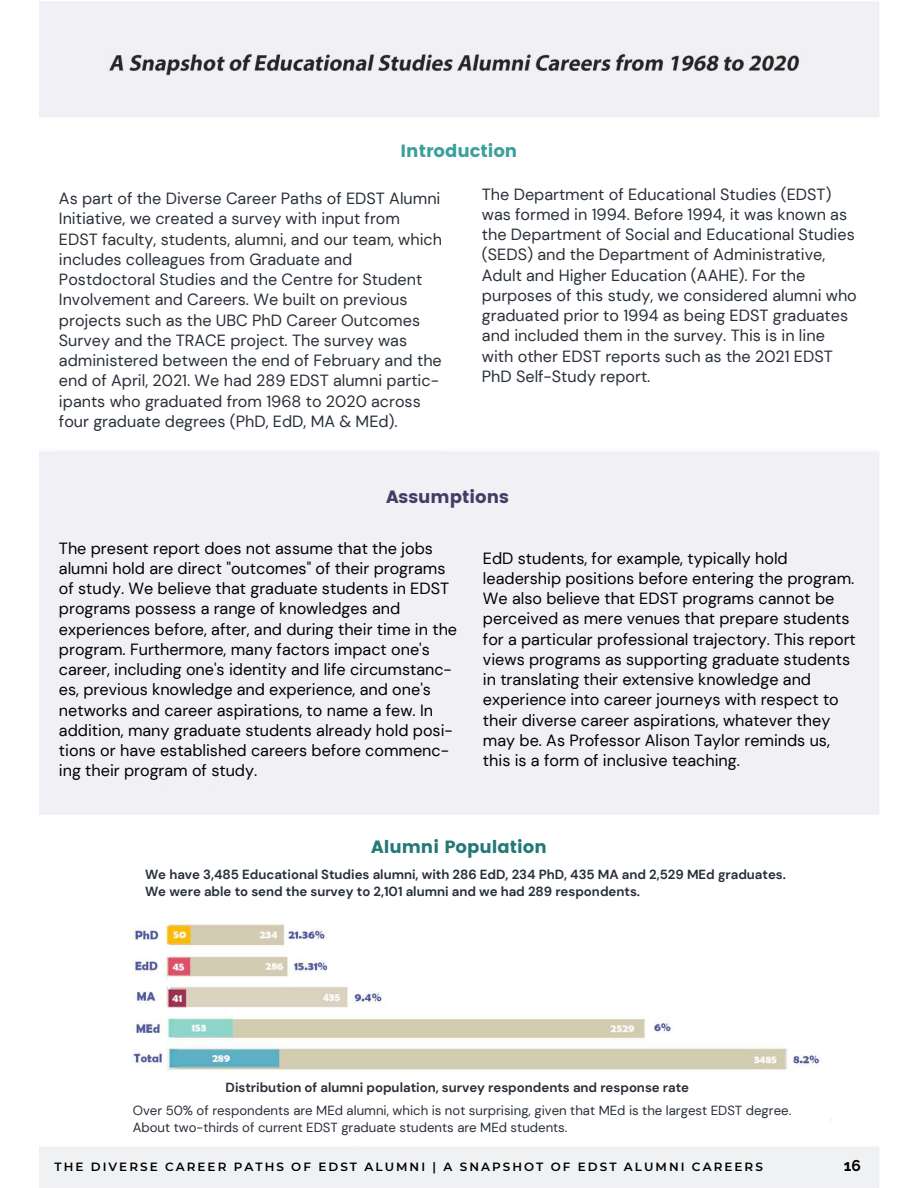
<style>
.page{position:relative;width:918px;height:1188px;background:#fff}
.page>*{position:absolute;margin:0;border:0;box-sizing:border-box;transform-origin:0 0}
.t1{font:17.7px "Poppins";color:#237976}
.t2{font:17.7px "Poppins";color:#3b9f9c}
.t3{font:17.7px "Poppins";color:#3f3e67}
.t4{font:16.2px/20.2px "DM Sans";color:#000}
.t5{font:16.2px/20.2px "DM Sans";color:#293039}
.t6{font:700 15.6px "Raleway";color:#000}
.t7{font:700 13.2px/16.8px "DM Sans";color:#293039}
.t8{font:13.2px/16.8px "DM Sans";color:#293039}
.t9{font:600 12px "Montserrat";letter-spacing:.17em;color:#000}
</style>
<div class="page">
<img style="left:39px;top:1px;width:840px;height:1187px">
<div style="left:39px;top:1148px;width:839px;height:39px;background:#f0f1f3"></div>
<div style="left:54px;top:533px;width:408px;height:254px;background:#f1f0f4"></div>
<div style="left:54px;top:174px;width:392px;height:275px;background:#fff"></div>
<div style="left:477px;top:174px;width:386px;height:245px;background:#fff"></div>
<div style="left:478px;top:533px;width:383px;height:254px;background:#f1f0f4"></div>
<div style="left:358px;top:476px;width:179px;height:43px;background:#f1f0f4"></div>
<div style="left:369px;top:130px;width:180px;height:43px;background:#fff"></div>
<div style="left:141px;top:860px;width:673px;height:47px;background:#fff"></div>
<div style="left:128px;top:1096px;width:702px;height:47px;background:#fff"></div>
<div style="left:344px;top:826px;width:228px;height:43px;background:#fff"></div>
<div style="left:108px;top:1074px;width:701px;height:28px;background:#fff"></div>
<p class="t2" style="left:401px;top:140px;width:118px">Introduction</p>
<p class="t5" style="left:59px;top:188px;width:385px">As part of the Diverse Career Paths of EDST Alumni Initiative, we created a survey with input from EDST faculty, students, alumni, and our team, which includes colleagues from Graduate and Postdoctoral Studies and the Centre for Student Involvement and Careers. We built on previous projects such as the UBC PhD Career Outcomes Survey and the TRACE project. The survey was administered between the end of February and the end of April, 2021. We had 289 EDST alumni partic&shy;ipants who graduated from 1968 to 2020 across four graduate degrees (PhD, EdD, MA &amp; MEd).</p>
<p class="t5" style="left:482px;top:184px;width:377px">The Department of Educational Studies (EDST) was formed in 1994. Before 1994, it was known as the Department of Social and Educational Studies (SEDS) and the Department of Administrative, Adult and Higher Education (AAHE). For the purposes of this study, we considered alumni who graduated prior to 1994 as being EDST graduates and included them in the survey. This is in line with other EDST reports such as the 2021 EDST PhD Self-Study report.</p>
<p class="t3" style="left:386px;top:487px;width:124px">Assumptions</p>
<p class="t4" style="left:59px;top:538px;width:400px">The present report does not assume that the jobs alumni hold are direct "outcomes" of their programs of study. We believe that graduate students in EDST programs possess a range of knowledges and experiences before, after, and during their time in the program. Furthermore, many factors impact one's career, including one's identity and life circumstanc&shy;es, previous knowledge and experience, and one's networks and career aspirations, to name a few. In addition, many graduate students already hold posi&shy;tions or have established careers before commenc&shy;ing their program of study.</p>
<p class="t4" style="left:483px;top:548px;width:374px">EdD students, for example, typically hold leadership positions before entering the program.<br>We also believe that EDST programs cannot be perceived as mere venues that prepare students for a particular professional trajectory. This report views programs as supporting graduate students in translating their extensive knowledge and experience into career journeys with respect to their diverse career aspirations, whatever they may be. As Professor Alison Taylor reminds us, this is a form of inclusive teaching.</p>
<p class="t1" style="left:371px;top:836px;width:177px">Alumni Population</p>
<p class="t7" style="left:145px;top:866px;width:643px">We have 3,485 Educational Studies alumni, with 286 EdD, 234 PhD, 435 MA and 2,529 MEd graduates.<br>We were able to send the survey to 2,101 alumni and we had 289 respondents.</p>
<p class="t7" style="left:226px;top:1079px;width:465px">Distribution of alumni population, survey respondents and response rate</p>
<p class="t8" style="left:133px;top:1102px;width:660px">Over 50% of respondents are MEd alumni, which is not surprising, given that MEd is the largest EDST degree.<br>About two-thirds of current EDST graduate students are MEd students.</p>
<p class="t9" style="left:54px;top:1159px;width:710px">THE DIVERSE CAREER PATHS OF EDST ALUMNI | A SNAPSHOT OF EDST ALUMNI CAREERS</p>
<p class="t6" style="left:844px;top:1156px;width:19px">16</p>
</div>
